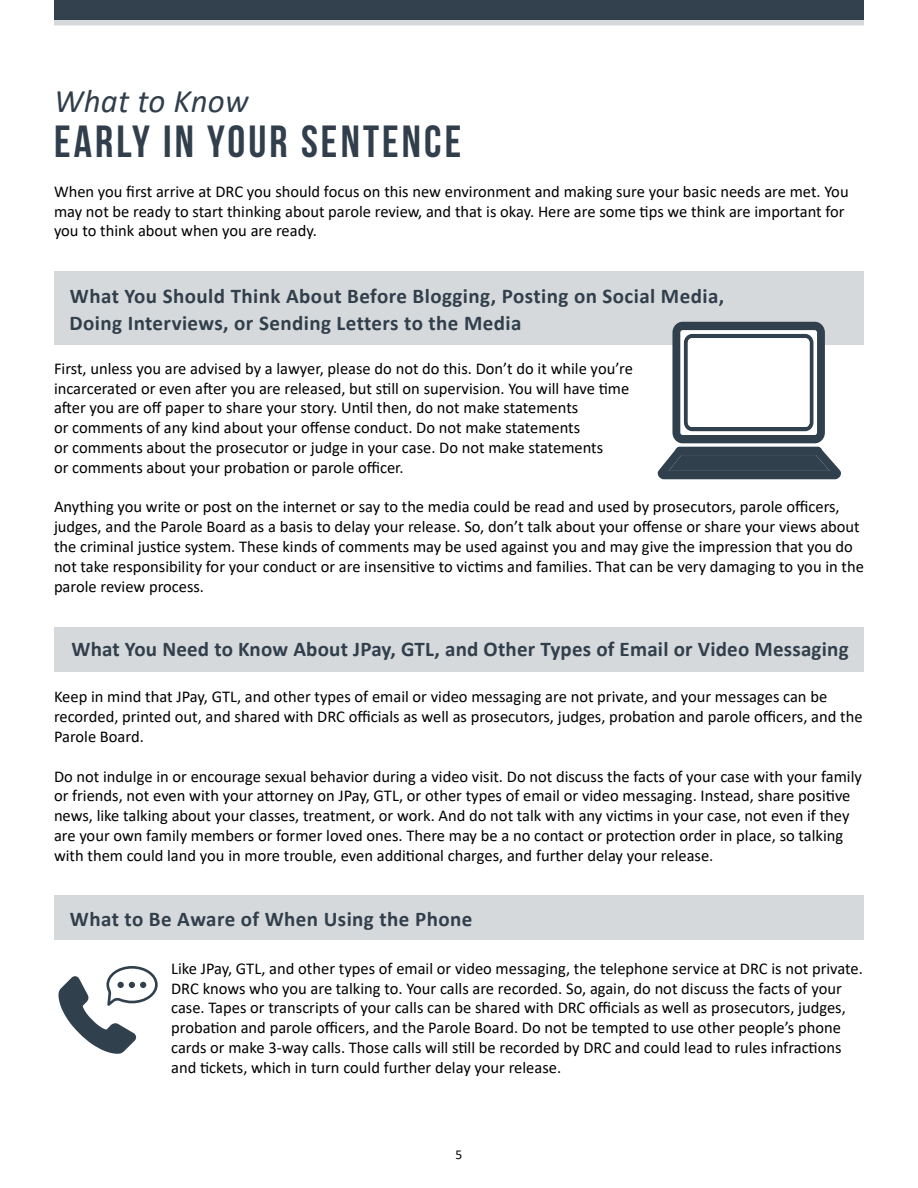
<style>
.page{position:relative;width:918px;height:1188px;background:#fff}
.page>*{position:absolute;margin:0;border:0;box-sizing:border-box;transform-origin:0 0}
.t1{font:45px "Bebas Neue";letter-spacing:.07em;color:#313f4c}
.t2{font:italic 33px "Calibri";letter-spacing:.01em;color:#313f4c}
.t3{font:700 21px/27px "Calibri";letter-spacing:.02em;color:#313f4c}
.t4{font:16.5px/19.8px "Calibri";color:#000}
.t5{font:13.5px "Calibri";color:#000}
</style>
<div class="page">
<div style="left:54px;top:272px;width:810px;height:73px;background:#d6d9db"></div>
<div style="left:54px;top:627px;width:810px;height:45px;background:#d6d9db"></div>
<div style="left:54px;top:896px;width:810px;height:44px;background:#d6d9db"></div>
<div style="left:54px;top:0;width:810px;height:20px;background:#313f4c"></div>
<div style="left:54px;top:20px;width:810px;height:6px;background:#d6d9db"></div>
<svg style="left:58px;top:966px;width:100px;height:88px"></svg>
<svg style="left:657px;top:322px;width:184px;height:157px"></svg>
<div style="left:688px;top:338px;width:122px;height:89px;background:#fff;border-radius:4px"></div>
<h2 class="t2" style="left:54px;top:78px;width:196px">What to Know</h2>
<h1 class="t1" style="left:54px;top:117px;width:409px">EARLY IN YOUR SENTENCE</h1>
<p class="t4" style="left:54px;top:181px;width:796px">When you first arrive at DRC you should focus on this new environment and making sure your basic needs are met. You may not be ready to start thinking about parole review, and that is okay. Here are some tips we think are important for you to think about when you are ready.</p>
<p class="t3" style="left:69px;top:283px;width:656px">What You Should Think About Before Blogging, Posting on Social Media,<br>Doing Interviews, or Sending Letters to the Media</p>
<p class="t4" style="left:54px;top:358px;width:580px">First, unless you are advised by a lawyer, please do not do this. Don’t do it while you’re incarcerated or even after you are released, but still on supervision. You will have time after you are off paper to share your story. Until then, do not make statements<br>or comments of any kind about your offense conduct. Do not make statements<br>or comments about the prosecutor or judge in your case. Do not make statements<br>or comments about your probation or parole officer.</p>
<p class="t4" style="left:54px;top:497px;width:811px">Anything you write or post on the internet or say to the media could be read and used by prosecutors, parole officers, judges, and the Parole Board as a basis to delay your release. So, don’t talk about your offense or share your views about the criminal justice system. These kinds of comments may be used against you and may give the impression that you do not take responsibility for your conduct or are insensitive to victims and families. That can be very damaging to you in the parole review process.</p>
<p class="t3" style="left:71px;top:635px;width:779px">What You Need to Know About JPay, GTL, and Other Types of Email or Video Messaging</p>
<p class="t4" style="left:54px;top:687px;width:810px">Keep in mind that JPay, GTL, and other types of email or video messaging are not private, and your messages can be recorded, printed out, and shared with DRC officials as well as prosecutors, judges, probation and parole officers, and the<br>Parole Board.</p>
<p class="t4" style="left:54px;top:766px;width:809px">Do not indulge in or encourage sexual behavior during a video visit. Do not discuss the facts of your case with your family or friends, not even with your attorney on JPay, GTL, or other types of email or video messaging. Instead, share positive news, like talking about your classes, treatment, or work. And do not talk with any victims in your case, not even if they are your own family members or former loved ones. There may be a no contact or protection order in place, so talking with them could land you in more trouble, even additional charges, and further delay your release.</p>
<p class="t3" style="left:70px;top:905px;width:404px">What to Be Aware of When Using the Phone</p>
<p class="t4" style="left:171px;top:958px;width:693px">Like JPay, GTL, and other types of email or video messaging, the telephone service at DRC is not private.<br>DRC knows who you are talking to. Your calls are recorded. So, again, do not discuss the facts of your case. Tapes or transcripts of your calls can be shared with DRC officials as well as prosecutors, judges, probation and parole officers, and the Parole Board. Do not be tempted to use other people’s phone cards or make 3-way calls. Those calls will still be recorded by DRC and could lead to rules infractions and tickets, which in turn could further delay your release.</p>
<p class="t5" style="left:456px;top:1145px;width:8px">5</p>
</div>
